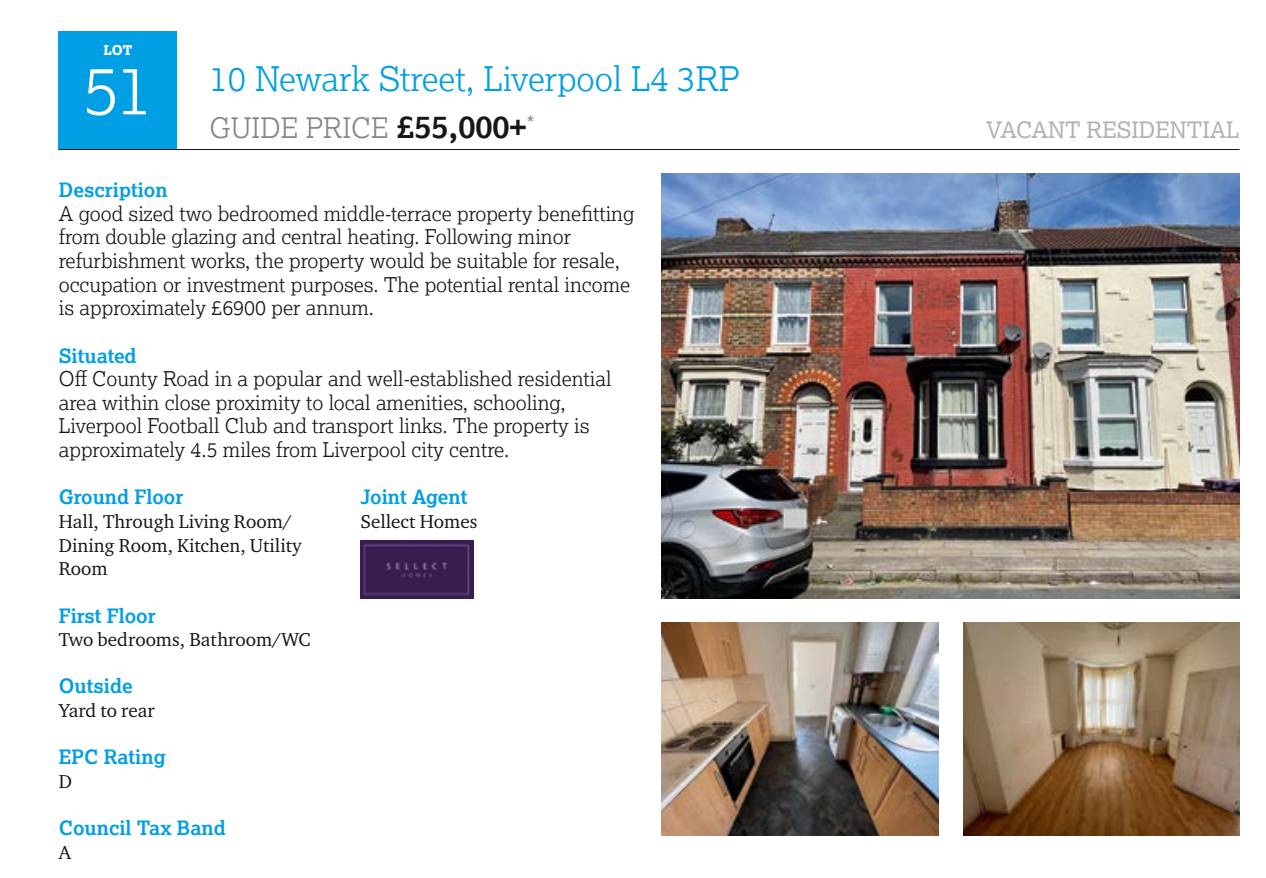
<style>
.page{position:relative;width:1266px;height:878px;background:#fff}
.page>*{position:absolute;margin:0;border:0;box-sizing:border-box;transform-origin:0 0}
.t1{font:300 67.5px "Lexia";color:#fff}
.t2{font:300 33.75px "Lexia";color:#009ee3}
.t3{font:300 28.12px "Lexia";color:#868786}
.t4{font:22.5px "Lexia";color:#b1b2b3}
.t5{font:300 20.25px/23.6px "Lexia";color:#181716}
.t6{font:20.25px "Lexia";color:#868786}
.t7{font:700 19.8px "Lexia";color:#009ee3}
.t8{font:19.12px/23.6px "Charter ITC Pro";color:#181716}
.t9{font:800 13.5px "Lexia";color:#fff}
.s1{font-weight:700;font-size:31.5px;color:#181716}
</style>
<div class="page">
<div style="left:59px;top:32px;width:118px;height:118px;background:#009ee3"></div>
<hr style="left:59px;top:149px;width:1180px;height:1px;background:#181716">
<img style="left:360px;top:540px;width:113px;height:58px">
<img style="left:662px;top:622px;width:275px;height:213px">
<img style="left:963px;top:622px;width:276px;height:213px">
<img style="left:662px;top:173px;width:577px;height:426px">
<p class="t9" style="left:103px;top:42px;width:31px">LOT</p>
<h1 class="t1" style="left:83px;top:47px;width:71px">51</h1>
<h2 class="t2" style="left:210px;top:57px;width:531px">10 Newark Street, Liverpool L4 3RP</h2>
<h3 class="t3" style="left:210px;top:110px;width:318px">GUIDE PRICE <span class="s1">£55,000+</span></h3>
<p class="t4" style="left:986px;top:116px;width:255px">VACANT RESIDENTIAL</p>
<p class="t6" style="left:526px;top:111px;width:9px">*</p>
<p class="t7" style="left:59px;top:177px;width:110px">Description</p>
<p class="t5" style="left:59px;top:201px;width:577px">A good sized two bedroomed middle-terrace property benefitting from double glazing and central heating. Following minor refurbishment works, the property would be suitable for resale, occupation or investment purposes. The potential rental income is approximately £6900 per annum.</p>
<p class="t7" style="left:59px;top:343px;width:79px">Situated</p>
<p class="t5" style="left:59px;top:366px;width:554px">Off County Road in a popular and well-established residential area within close proximity to local amenities, schooling, Liverpool Football Club and transport links. The property is approximately 4.5 miles from Liverpool city centre.</p>
<p class="t7" style="left:59px;top:484px;width:126px">Ground Floor</p>
<p class="t8" style="left:59px;top:509px;width:244px">Hall, Through Living Room/<br>Dining Room, Kitchen, Utility<br>Room</p>
<p class="t7" style="left:59px;top:603px;width:98px">First Floor</p>
<p class="t8" style="left:59px;top:627px;width:253px">Two bedrooms, Bathroom/WC</p>
<p class="t7" style="left:59px;top:673px;width:75px">Outside</p>
<p class="t8" style="left:59px;top:698px;width:97px">Yard to rear</p>
<p class="t7" style="left:59px;top:744px;width:108px">EPC Rating</p>
<p class="t8" style="left:59px;top:769px;width:15px">D</p>
<p class="t7" style="left:59px;top:815px;width:168px">Council Tax Band</p>
<p class="t8" style="left:59px;top:840px;width:14px">A</p>
<p class="t7" style="left:360px;top:484px;width:109px">Joint Agent</p>
<p class="t8" style="left:360px;top:509px;width:118px">Sellect Homes</p>
</div>
